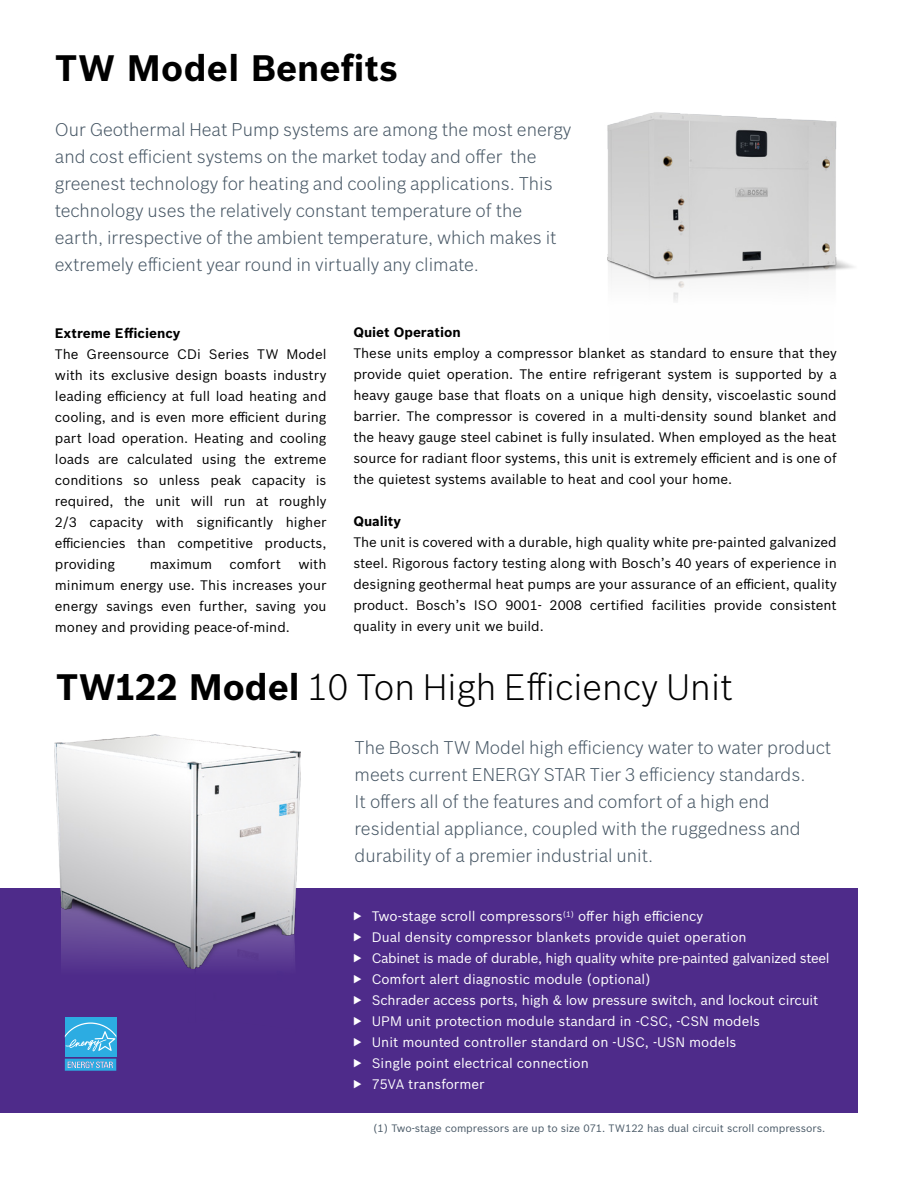
<style>
.page{position:relative;width:918px;height:1188px;background:#fff}
.page>*{position:absolute;margin:0;border:0;box-sizing:border-box;transform-origin:0 0}
.t1{font:300 36px "Bosch Sans";color:#000}
.t2{font:700 36px "Bosch Sans";letter-spacing:.005em;color:#000}
.t3{font:300 18px/27px "Bosch Sans";color:#475765}
.t4{font:13.5px/21px "Bosch Sans";color:#000;text-align:justify}
.t5{font:13.5px "Bosch Sans";color:#fff}
.t6{font:13.5px "Bosch Sans";letter-spacing:-.025em;color:#fff}
.t7{font:700 13.5px "Bosch Sans";color:#000}
.t8{font:10.5px "Bosch Sans";color:#475765}
.s1{font-weight:700}
</style>
<div class="page">
<div style="left:0;top:889px;width:857px;height:224px;background:#4e2b8a"></div>
<div style="left:65px;top:1018px;width:51px;height:39px;background:#2cace2"></div>
<svg style="left:65px;top:1022px;width:51px;height:29px"></svg>
<svg style="left:65px;top:1059px;width:51px;height:12px"></svg>
<img style="left:607px;top:112px;width:247px;height:190px">
<img style="left:54px;top:734px;width:246px;height:235px">
<p class="t2" style="left:55px;top:41px;width:344px">TW Model Benefits</p>
<p class="t3" style="left:55px;top:115px;width:518px">Our Geothermal Heat Pump systems are among the most energy and cost efficient systems on the market today and offer the greenest technology for heating and cooling applications. This technology uses the relatively constant temperature of the earth, irrespective of the ambient temperature, which makes it extremely efficient year round in virtually any climate.</p>
<p class="t7" style="left:55px;top:323px;width:127px">Extreme Efficiency</p>
<p class="t4" style="left:55px;top:343px;width:273px">The Greensource CDi Series TW Model with its exclusive design boasts industry leading efficiency at full load heating and cooling, and is even more efficient during part load operation. Heating and cooling loads are calculated using the extreme conditions so unless peak capacity is required, the unit will run at roughly 2/3 capacity with significantly higher efficiencies than competitive products, providing</p>
<p class="t4" style="left:150px;top:553px;width:64px">maximum</p>
<p class="t4" style="left:230px;top:553px;width:53px">comfort</p>
<p class="t4" style="left:55px;top:553px;width:273px;text-indent:243px">with minimum energy use. This increases your energy savings even further, saving you money and providing peace-of-mind.</p>
<p class="t7" style="left:353px;top:322px;width:109px">Quiet Operation</p>
<p class="t4" style="left:353px;top:341px;width:485px">These units employ a compressor blanket as standard to ensure that they provide quiet operation. The entire refrigerant system is supported by a heavy gauge base that floats on a unique high density, viscoelastic sound barrier. The compressor is covered in a multi-density sound blanket and the heavy gauge steel cabinet is fully insulated. When employed as the heat source for radiant floor systems, this unit is extremely efficient and is one of the quietest systems available to heat and cool your home.</p>
<p class="t7" style="left:353px;top:511px;width:49px">Quality</p>
<p class="t4" style="left:353px;top:530px;width:485px">The unit is covered with a durable, high quality white pre-painted galvanized steel. Rigorous factory testing along with Bosch’s 40 years of experience in designing geothermal heat pumps are your assurance of an efficient, quality product. Bosch’s ISO 9001- 2008 certified facilities provide consistent quality in every unit we build.</p>
<p class="t1" style="left:56px;top:662px;width:678px"><span class="s1">TW122 Model</span> 10 Ton High Efficiency Unit</p>
<p class="t3" style="left:355px;top:733px;width:478px">The Bosch TW Model high efficiency water to water product meets current ENERGY STAR Tier 3 efficiency standards.<br>It offers all of the features and comfort of a high end residential appliance, coupled with the ruggedness and durability of a premier industrial unit.</p>
<p class="t5" style="left:372px;top:906px;width:333px">Two-stage scroll compressors<sup>(1)</sup> offer high efficiency</p>
<p class="t5" style="left:372px;top:927px;width:377px">Dual density compressor blankets provide quiet operation</p>
<p class="t6" style="left:372px;top:948px;width:459px">Cabinet is made of durable, high quality white pre-painted galvanized steel</p>
<p class="t5" style="left:372px;top:969px;width:281px">Comfort alert diagnostic module (optional)</p>
<p class="t5" style="left:372px;top:990px;width:448px">Schrader access ports, high &amp; low pressure switch, and lockout circuit</p>
<p class="t5" style="left:372px;top:1011px;width:390px">UPM unit protection module standard in -CSC, -CSN models</p>
<p class="t5" style="left:372px;top:1032px;width:366px">Unit mounted controller standard on -USC, -USN models</p>
<p class="t5" style="left:372px;top:1053px;width:219px">Single point electrical connection</p>
<p class="t5" style="left:372px;top:1074px;width:114px">75VA transformer</p>
<p class="t8" style="left:373px;top:1120px;width:454px">(1) Two-stage compressors are up to size 071. TW122 has dual circuit scroll compressors.</p>
</div>
